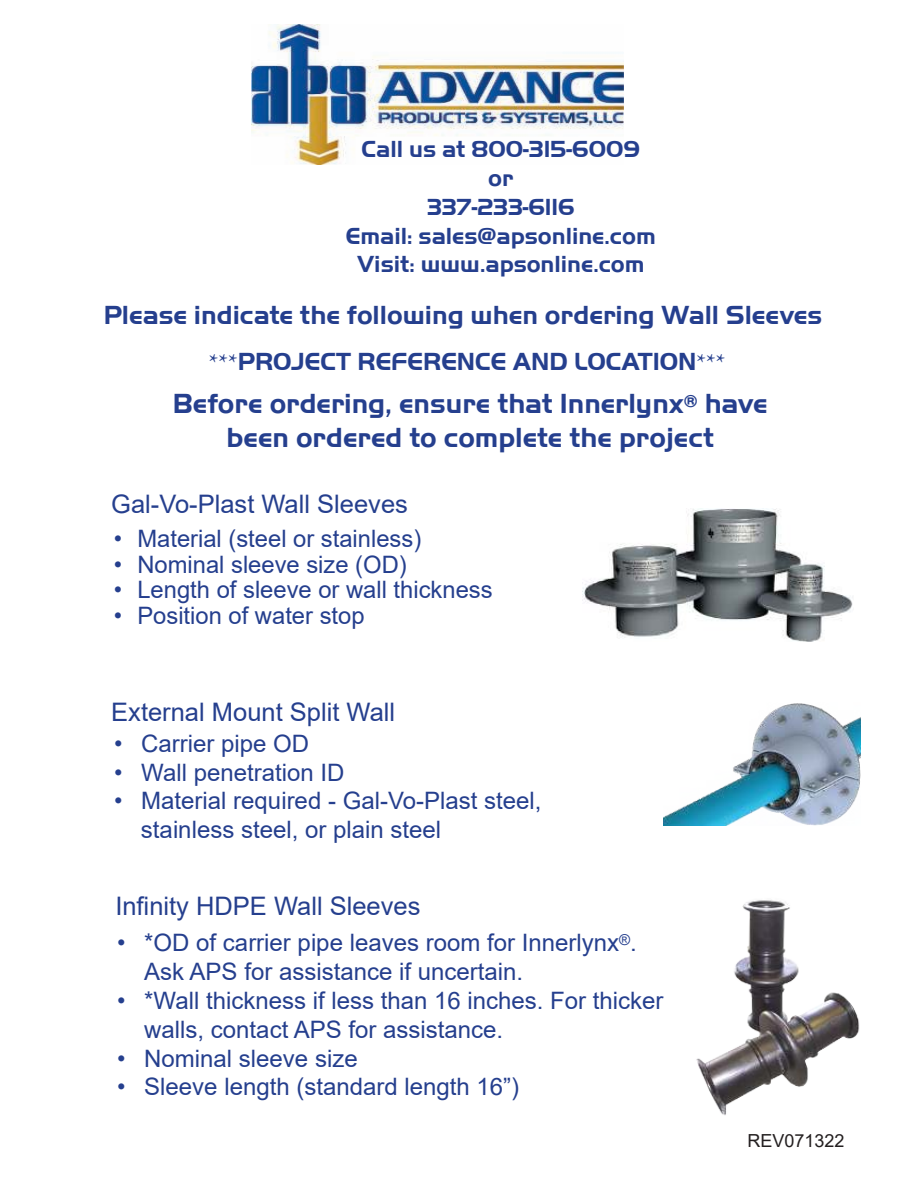
<style>
.page{position:relative;width:918px;height:1188px;background:#fff}
.page>*{position:absolute;margin:0;border:0;box-sizing:border-box;transform-origin:0 0}
.t1{font:700 28.5px/34.2px "Huntington";color:#253f8e;text-align:center}
.t2{font:700 27px "Huntington";color:#253f8e}
.t3{font:25.5px "Arial";color:#253f8e}
.t4{font:700 25.5px "Huntington";color:#253f8e}
.t5{font:24px/28.8px "Arial";color:#253f8e}
.t6{font:700 24px/28.8px "Huntington";color:#253f8e;text-align:center}
.t7{font:18px "Arial";color:#231f20}
.s1{font-family:"Minion Pro";font-weight:400;font-size:24px}
</style>
<div class="page">
<img style="left:251px;top:24px;width:373px;height:141px">
<img style="left:663px;top:703px;width:197px;height:123px">
<img style="left:582px;top:509px;width:271px;height:133px">
<img style="left:696px;top:900px;width:164px;height:215px">
<p class="t6" style="left:346px;top:135px;width:311px">Call us at 800-315-6009<br>or<br>337-233-6116<br>Email: sales@apsonline.com<br>Visit: www.apsonline.com</p>
<p class="t2" style="left:104px;top:302px;width:720px">Please indicate the following when ordering Wall Sleeves</p>
<p class="t4" style="left:209px;top:349px;width:518px"><span class="s1">***</span>PROJECT REFERENCE AND LOCATION<span class="s1">***</span></p>
<p class="t1" style="left:173px;top:387px;width:596px">Before ordering, ensure that Innerlynx<sup>®</sup> have been ordered to complete the project</p>
<p class="t3" style="left:111px;top:494px;width:298px">Gal-Vo-Plast Wall Sleeves</p>
<p class="t5" style="left:114px;top:527px;width:309px">• Material (steel or stainless)</p>
<p class="t5" style="left:114px;top:552px;width:294px">• Nominal sleeve size (OD)</p>
<p class="t5" style="left:114px;top:578px;width:380px">• Length of sleeve or wall thickness</p>
<p class="t5" style="left:114px;top:603px;width:252px">• Position of water stop</p>
<p class="t3" style="left:111px;top:703px;width:285px">External Mount Split Wall</p>
<p class="t5" style="left:114px;top:731px;width:197px">• Carrier pipe OD</p>
<p class="t5" style="left:114px;top:760px;width:232px">• Wall penetration ID</p>
<p class="t5" style="left:141px;top:789px;width:402px;text-indent:-27px">• Material required - Gal-Vo-Plast steel, stainless steel, or plain steel</p>
<p class="t3" style="left:115px;top:889px;width:307px">Infinity HDPE Wall Sleeves</p>
<p class="t5" style="left:144px;top:931px;width:494px;text-indent:-27px">• *OD of carrier pipe leaves room for Innerlynx<sup>®</sup>.<br>Ask APS for assistance if uncertain.</p>
<p class="t5" style="left:144px;top:988px;width:521px;text-indent:-27px">• *Wall thickness if less than 16 inches. For thicker walls, contact APS for assistance.</p>
<p class="t5" style="left:117px;top:1046px;width:242px">• Nominal sleeve size</p>
<p class="t5" style="left:117px;top:1075px;width:403px">• Sleeve length (standard length 16”)</p>
<p class="t7" style="left:747px;top:1134px;width:99px">REV071322</p>
</div>
